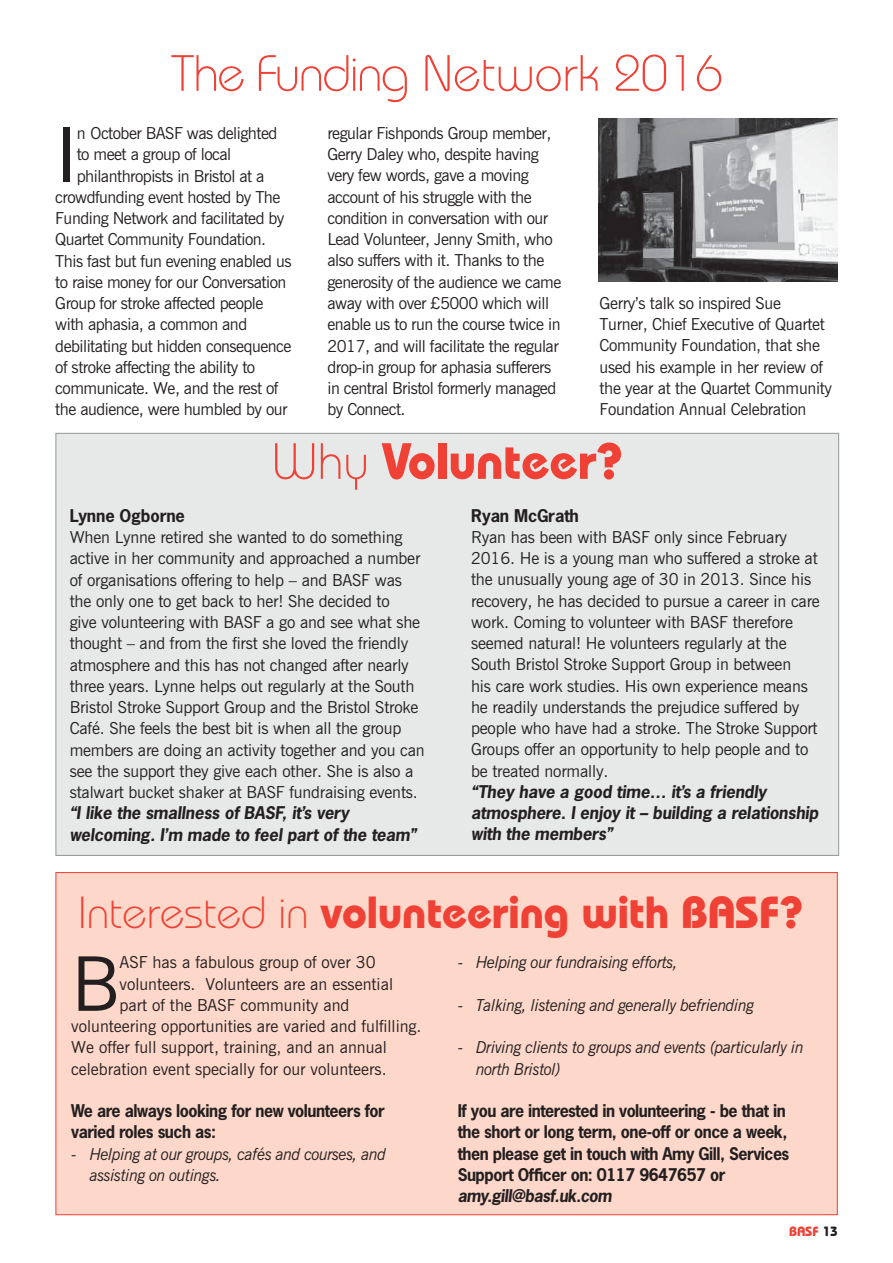
<style>
.page{position:relative;width:893px;height:1263px;background:#fff}
.page>*{position:absolute;margin:0;border:0;box-sizing:border-box;transform-origin:0 0}
.t1{font:75.3px "News Gothic BT";color:#231f20}
.t2{font:300 51px "Bauhaus IT Cby BT";color:#ef4135}
.t3{font:700 51px "Bauhaus IT Cby BT";color:#ef4135}
.t4{font:700 45px "Bauhaus IT Cby BT";color:#ef4135}
.t5{font:16.5px/21.3px "News Gothic BT";letter-spacing:-.01em;color:#231f20}
.t6{font:16.5px/21.3px "News Gothic BT";letter-spacing:-.03em;color:#231f20}
.t7{font:700 16.5px/21.3px "News Gothic Std";letter-spacing:-.03em;color:#231f20}
.t8{font:italic 16.5px/21.3px "News Gothic BT";letter-spacing:-.03em;color:#231f20}
.t9{font:italic 700 16.5px/21.3px "News Gothic Std";letter-spacing:-.01em;color:#231f20}
.t10{font:700 16.5px "News Gothic Std";letter-spacing:-.01em;color:#231f20}
.t11{font:italic 700 16.5px "News Gothic Std";letter-spacing:-.03em;color:#231f20}
.t12{font:700 13.5px "Bauhaus IT Cby BT";color:#ef4135}
.s1{font-weight:300}
.s2{color:#231f20}
</style>
<div class="page">
<img style="left:598px;top:118px;width:240px;height:164px">
<div style="left:56px;top:872px;width:782px;height:343px;background:#fdd7c9;border:1px solid #ef4135"></div>
<div style="left:56px;top:433px;width:783px;height:423px;background:#e7e8e8;border:1px solid #949698"></div>
<h2 class="t2" style="left:170px;top:42px;width:554px">The Funding Network 2016</h2>
<h1 class="t1" style="left:55px;top:109px;width:8px">I</h1>
<p class="t5" style="left:77px;top:122px;width:202px">n October BASF was delighted</p>
<p class="t5" style="left:77px;top:144px;width:156px">to meet a group of local</p>
<p class="t5" style="left:77px;top:165px;width:189px">philanthropists in Bristol at a</p>
<p class="t5" style="left:55px;top:186px;width:227px">crowdfunding event hosted by The</p>
<p class="t5" style="left:55px;top:207px;width:231px">Funding N etwork and facilitated by</p>
<p class="t5" style="left:55px;top:229px;width:212px">Quartet Community Foundation.</p>
<p class="t5" style="left:55px;top:250px;width:238px">This fast but fun evening enabled us</p>
<p class="t5" style="left:55px;top:271px;width:233px">to raise money for our Conversation</p>
<p class="t5" style="left:55px;top:292px;width:210px">Group for stroke affected people</p>
<p class="t5" style="left:55px;top:314px;width:193px">with aphasia, a common and</p>
<p class="t5" style="left:55px;top:335px;width:238px">debilitating but hidden consequence</p>
<p class="t5" style="left:55px;top:356px;width:201px">of stroke affecting the ability to</p>
<p class="t5" style="left:55px;top:377px;width:225px">communicate. We, and the rest of</p>
<p class="t5" style="left:55px;top:399px;width:234px">the audience, were humbled by our</p>
<p class="t6" style="left:327px;top:122px;width:235px">regular Fishponds Group member,<br>Gerry Daley who, despite having very few words, gave a moving account of his struggle with the condition in conversation with our<br>Lead Volunteer, Jenny Smith, who also suffers with it. Thanks to the generosity of the audience we came away with over £5000 which will enable us to run the course twice in<br>2017, and will facilitate the regular drop-in group for aphasia sufferers in central Bristol formerly managed by Connect.</p>
<p class="t5" style="left:600px;top:292px;width:234px">Gerry’s talk so inspired Sue<br>Turner, Chief Executive of Quartet<br>Community Foundation, that she used his example in her review of the year at the Quartet Community<br>Foundation Annual Celebration</p>
<h2 class="t3" style="left:272px;top:430px;width:352px"><span class="s1">Why</span> Volunteer?</h2>
<p class="t10" style="left:70px;top:505px;width:117px">Lynne Ogborne</p>
<p class="t5" style="left:70px;top:526px;width:357px">When Lynne retired she wanted to do something active in her community and approached a number of organisations offering to help – and BASF was the only one to get back to her! She decided to<br>give volunteering with BASF a go and see what she thought – and from the first she loved the friendly atmosphere and this has not changed after nearly three years. Lynne helps out regularly at the South Bristol Stroke Support Group and the Bristol Stroke Café. She feels the best bit is when all the group members are doing an activity together and you can see the support they give each other. She is also a stalwart bucket shaker at BASF fundraising events.</p>
<p class="t9" style="left:70px;top:802px;width:348px">“I like the smallness of BASF, it’s very welcoming. I’m made to feel part of the team”</p>
<p class="t10" style="left:471px;top:504px;width:109px">Ryan McGrath</p>
<p class="t5" style="left:471px;top:526px;width:350px">Ryan has been with BASF only since February 2016. He is a young man who suffered a stroke at the unusually young age of 30 in 2013. Since his recovery, he has decided to pursue a career in care work. Coming to volunteer with BASF therefore seemed natural! He volunteers regularly at the South Bristol Stroke Support Group in between<br>his care work studies. His own experience means he readily understands the prejudice suffered by people who have had a stroke. The Stroke Support Groups offer an opportunity to help people and to be treated normally.</p>
<p class="t9" style="left:471px;top:781px;width:349px">“They have a good time… it’s a friendly atmosphere. I enjoy it – building a relationship with the members”</p>
<h3 class="t4" style="left:78px;top:884px;width:726px"><span class="s1">Interested in</span> volunteering with BASF?</h3>
<h1 class="t1" style="left:71px;top:938px;width:39px">B</h1>
<p class="t5" style="left:119px;top:952px;width:258px">ASF has a fabulous group of over 30</p>
<p class="t8" style="left:458px;top:952px;width:222px">- Helping our fundraising efforts,</p>
<p class="t8" style="left:458px;top:994px;width:298px">- Talking, listening and generally befriending</p>
<p class="t8" style="left:476px;top:1037px;width:329px;text-indent:-19px">- Driving clients to groups and events (particularly in north Bristol)</p>
<p class="t7" style="left:458px;top:1100px;width:333px">If you are interested in volunteering - be that in the short or long term, one-off or once a week, then please get in touch with Amy Gill, Services Support Officer on: 0117 9647657 or</p>
<p class="t11" style="left:458px;top:1185px;width:156px">amy.gill@basf.uk.com</p>
<p class="t5" style="left:119px;top:973px;width:275px">volunteers. Volunteers are an essential</p>
<p class="t5" style="left:119px;top:994px;width:231px">part of the BASF community and</p>
<p class="t5" style="left:71px;top:1015px;width:352px">volunteering opportunities are varied and fulfilling.</p>
<p class="t5" style="left:71px;top:1037px;width:317px">We offer full support, training, and an annual</p>
<p class="t5" style="left:71px;top:1058px;width:317px">celebration event specially for our volunteers.</p>
<p class="t7" style="left:71px;top:1100px;width:315px">We are always looking for new volunteers for varied roles such as:</p>
<p class="t8" style="left:90px;top:1143px;width:298px;text-indent:-19px">- Helping at our groups, cafés and courses, and assisting on outings.</p>
<p class="t12" style="left:789px;top:1223px;width:50px">BASF <span class="s2">13</span></p>
</div>
